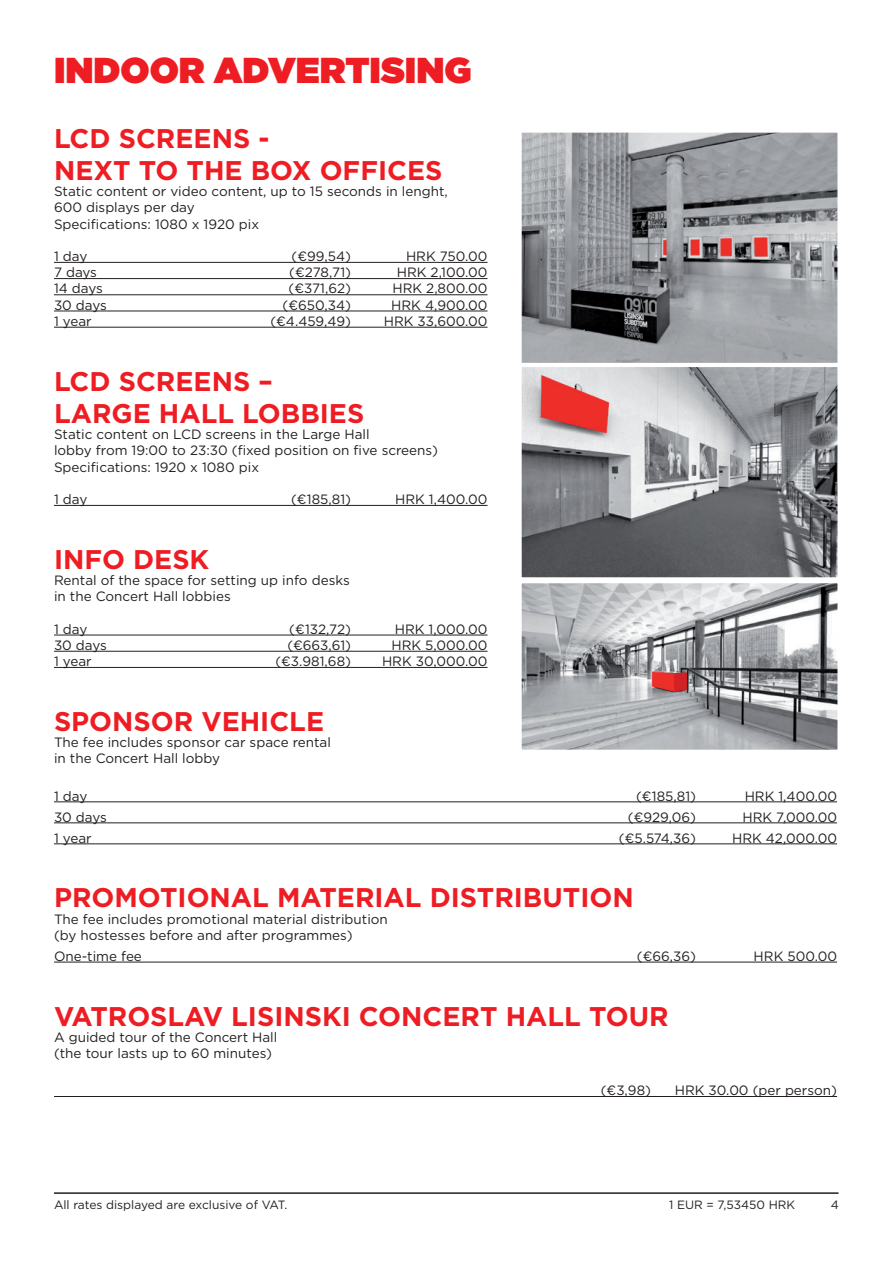
<style>
.page{position:relative;width:893px;height:1263px;background:#fff}
.page>*{position:absolute;margin:0;border:0;box-sizing:border-box;transform-origin:0 0}
.t1{font:900 36px "Gotham";color:#ee1d23}
.t2{font:700 27px/32.4px "Gotham";color:#ee1d23}
.t3{font:13.5px/16.2px "Gotham";color:#231f20}
.t4{font:12px "Gotham";color:#231f20}
</style>
<div class="page">
<hr style="left:54px;top:1192px;width:784px;height:2px;background:#231f20">
<hr style="left:54px;top:262px;width:434px;height:1px;background:#231f20">
<hr style="left:54px;top:278px;width:434px;height:1px;background:#231f20">
<hr style="left:54px;top:294px;width:434px;height:1px;background:#231f20">
<hr style="left:54px;top:311px;width:434px;height:1px;background:#231f20">
<hr style="left:54px;top:327px;width:434px;height:1px;background:#231f20">
<hr style="left:54px;top:505px;width:434px;height:1px;background:#231f20">
<hr style="left:54px;top:635px;width:434px;height:1px;background:#231f20">
<hr style="left:54px;top:651px;width:434px;height:1px;background:#231f20">
<hr style="left:54px;top:667px;width:434px;height:1px;background:#231f20">
<hr style="left:54px;top:801px;width:783px;height:1px;background:#231f20">
<hr style="left:54px;top:822px;width:783px;height:1px;background:#231f20">
<hr style="left:54px;top:843px;width:783px;height:1px;background:#231f20">
<hr style="left:54px;top:962px;width:783px;height:1px;background:#231f20">
<hr style="left:54px;top:1096px;width:783px;height:1px;background:#231f20">
<img style="left:523px;top:134px;width:313px;height:228px">
<div style="left:519px;top:130px;width:321px;height:236px;border:3px solid #fff"></div>
<img style="left:523px;top:368px;width:313px;height:208px">
<div style="left:519px;top:364px;width:321px;height:216px;border:3px solid #fff"></div>
<img style="left:523px;top:584px;width:313px;height:165px">
<div style="left:519px;top:580px;width:321px;height:173px;border:3px solid #fff"></div>
<h1 class="t1" style="left:54px;top:44px;width:419px">INDOOR ADVERTISING</h1>
<h2 class="t2" style="left:54px;top:122px;width:390px">LCD SCREENS -<br>NEXT TO THE BOX OFFICES</h2>
<p class="t3" style="left:54px;top:183px;width:395px">Static content or video content, up to 15 seconds in lenght,<br>600 displays per day<br>Specifications: 1080 x 1920 pix</p>
<p class="t3" style="left:54px;top:248px;width:35px">1 day</p>
<p class="t3" style="left:292px;top:248px;width:61px">(€99,54)</p>
<p class="t3" style="left:406px;top:248px;width:83px">HRK 750.00</p>
<p class="t3" style="left:54px;top:264px;width:45px">7 days</p>
<p class="t3" style="left:289px;top:264px;width:63px">(€278,71)</p>
<p class="t3" style="left:397px;top:264px;width:92px">HRK 2,100.00</p>
<p class="t3" style="left:54px;top:280px;width:50px">14 days</p>
<p class="t3" style="left:288px;top:280px;width:64px">(€371,62)</p>
<p class="t3" style="left:392px;top:280px;width:97px">HRK 2,800.00</p>
<p class="t3" style="left:54px;top:296px;width:54px">30 days</p>
<p class="t3" style="left:283px;top:296px;width:70px">(€650,34)</p>
<p class="t3" style="left:391px;top:296px;width:98px">HRK 4,900.00</p>
<p class="t3" style="left:54px;top:313px;width:39px">1 year</p>
<p class="t3" style="left:270px;top:313px;width:82px">(€4.459,49)</p>
<p class="t3" style="left:384px;top:313px;width:105px">HRK 33,600.00</p>
<h2 class="t2" style="left:54px;top:365px;width:312px">LCD SCREENS –<br>LARGE HALL LOBBIES</h2>
<p class="t3" style="left:54px;top:426px;width:385px">Static content on LCD screens in the Large Hall<br>lobby from 19:00 to 23:30 (fixed position on five screens)<br>Specifications: 1920 x 1080 pix</p>
<p class="t3" style="left:54px;top:491px;width:35px">1 day</p>
<p class="t3" style="left:291px;top:491px;width:61px">(€185,81)</p>
<p class="t3" style="left:395px;top:491px;width:94px">HRK 1,400.00</p>
<h2 class="t2" style="left:54px;top:543px;width:157px">INFO DESK</h2>
<p class="t3" style="left:54px;top:572px;width:297px">Rental of the space for setting up info desks in the Concert Hall lobbies</p>
<p class="t3" style="left:54px;top:620px;width:35px">1 day</p>
<p class="t3" style="left:289px;top:620px;width:63px">(€132,72)</p>
<p class="t3" style="left:395px;top:620px;width:94px">HRK 1,000.00</p>
<p class="t3" style="left:54px;top:637px;width:54px">30 days</p>
<p class="t3" style="left:287px;top:637px;width:65px">(€663,61)</p>
<p class="t3" style="left:391px;top:637px;width:98px">HRK 5,000.00</p>
<p class="t3" style="left:54px;top:653px;width:39px">1 year</p>
<p class="t3" style="left:275px;top:653px;width:77px">(€3.981,68)</p>
<p class="t3" style="left:382px;top:653px;width:107px">HRK 30,000.00</p>
<h2 class="t2" style="left:54px;top:705px;width:272px">SPONSOR VEHICLE</h2>
<p class="t3" style="left:54px;top:734px;width:278px">The fee includes sponsor car space rental in the Concert Hall lobby</p>
<p class="t3" style="left:54px;top:787px;width:35px">1 day</p>
<p class="t3" style="left:636px;top:787px;width:61px">(€185,81)</p>
<p class="t3" style="left:745px;top:787px;width:94px">HRK 1,400.00</p>
<p class="t3" style="left:54px;top:808px;width:54px">30 days</p>
<p class="t3" style="left:628px;top:808px;width:70px">(€929,06)</p>
<p class="t3" style="left:742px;top:808px;width:96px">HRK 7,000.00</p>
<p class="t3" style="left:54px;top:829px;width:39px">1 year</p>
<p class="t3" style="left:619px;top:829px;width:79px">(€5.574,36)</p>
<p class="t3" style="left:732px;top:829px;width:106px">HRK 42,000.00</p>
<h2 class="t2" style="left:54px;top:881px;width:581px">PROMOTIONAL MATERIAL DISTRIBUTION</h2>
<p class="t3" style="left:54px;top:910px;width:335px">The fee includes promotional material distribution (by hostesses before and after programmes)</p>
<p class="t3" style="left:54px;top:947px;width:89px">One-time fee</p>
<p class="t3" style="left:637px;top:947px;width:61px">(€66,36)</p>
<p class="t3" style="left:754px;top:947px;width:85px">HRK 500.00</p>
<h2 class="t2" style="left:54px;top:999px;width:616px">VATROSLAV LISINSKI CONCERT HALL TOUR</h2>
<p class="t3" style="left:54px;top:1028px;width:225px">A guided tour of the Concert Hall (the tour lasts up to 60 minutes)</p>
<p class="t3" style="left:601px;top:1082px;width:52px">(€3,98)</p>
<p class="t3" style="left:675px;top:1082px;width:164px">HRK 30.00 (per person)</p>
<p class="t4" style="left:54px;top:1197px;width:235px">All rates displayed are exclusive of VAT.</p>
<p class="t4" style="left:669px;top:1197px;width:127px">1 EUR = 7,53450 HRK</p>
<p class="t4" style="left:831px;top:1197px;width:10px">4</p>
</div>
